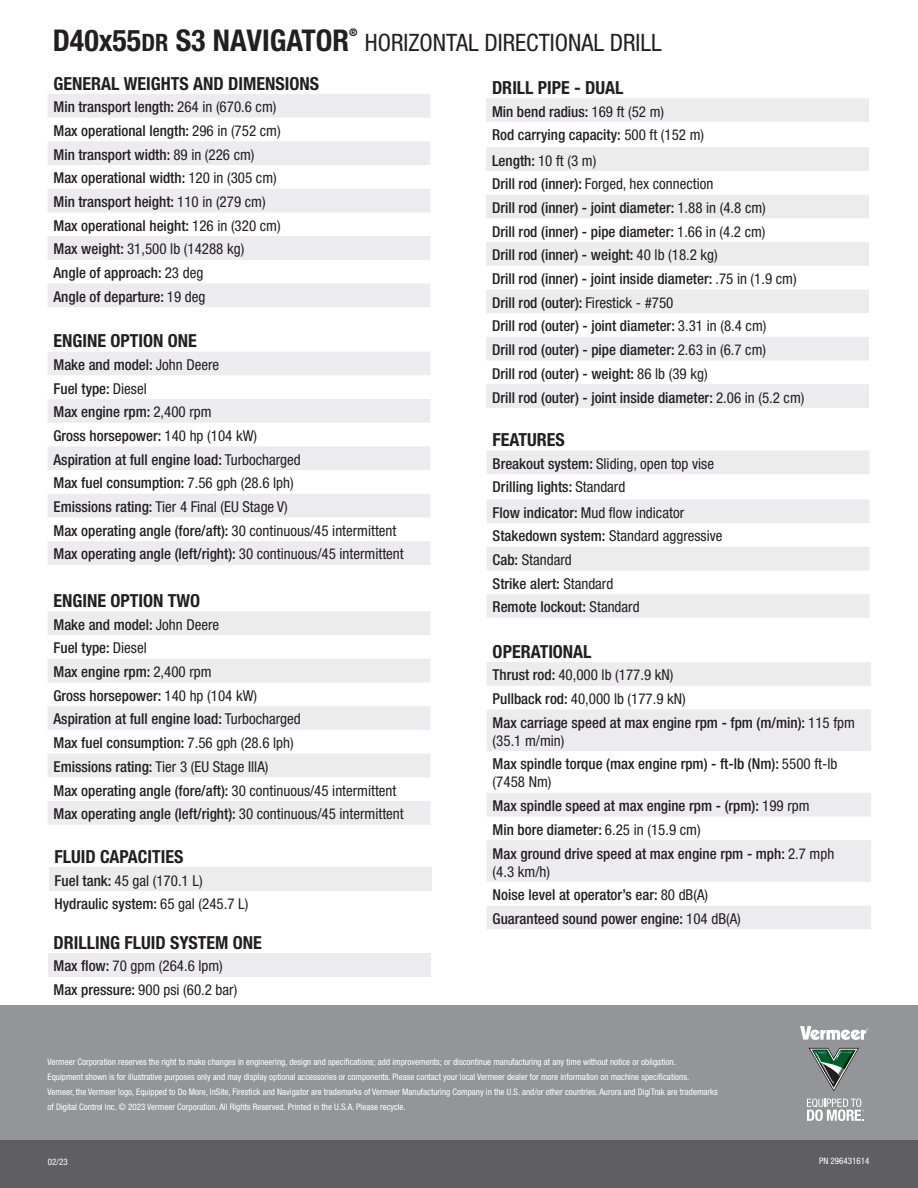
<style>
.page{position:relative;width:918px;height:1188px;background:#fff}
.page>*{position:absolute;margin:0;border:0;box-sizing:border-box;transform-origin:0 0}
.t1{font:700 condensed 30px "Helvetica Neue";color:#231f20}
.t2{font:condensed 24px "Helvetica Neue";color:#231f20}
.t3{font:700 condensed 18px "Helvetica Neue";color:#231f20}
.t4{font:500 condensed 15px/23.7px "Helvetica Neue";color:#231f20}
.t5{font:condensed 15px/23.7px "Helvetica Neue";color:#231f20}
.t6{font:700 condensed 10.5px "Helvetica Neue";color:#231f20}
.t7{font:condensed 9px/15px "Helvetica Neue";color:#fff}
.s1{font-size:24px}
.s2{font-weight:400}
.s3{font-weight:500}
</style>
<div class="page">
<div style="left:0;top:1005px;width:918px;height:151px;background:#939598"></div>
<svg style="left:800px;top:1026px;width:68px;height:14px"></svg>
<svg style="left:807px;top:1098px;width:57px;height:23px"></svg>
<svg style="left:809px;top:1048px;width:50px;height:44px"></svg>
<div style="left:0;top:1140px;width:918px;height:48px;background:#5f5f62"></div>
<svg style="left:487px;top:662px;width:384px;height:267px;fill:#ececee"></svg>
<div style="left:48px;top:953px;width:382px;height:24px;background:#ececee"></div>
<svg style="left:48px;top:94px;width:382px;height:213px;fill:#ececee"></svg>
<svg style="left:48px;top:611px;width:382px;height:214px;fill:#ececee"></svg>
<div style="left:49px;top:867px;width:383px;height:24px;background:#ececee"></div>
<svg style="left:486px;top:98px;width:383px;height:310px;fill:#ececee"></svg>
<svg style="left:487px;top:450px;width:383px;height:168px;fill:#ececee"></svg>
<svg style="left:48px;top:352px;width:382px;height:213px;fill:#ececee"></svg>
<h1 class="t1" style="left:53px;top:22px;width:298px">D40x55<span class="s1">DR</span> S3 NAVIGATOR</h1>
<p class="t6" style="left:349px;top:26px;width:10px">®</p>
<h2 class="t2" style="left:365px;top:29px;width:298px">HORIZONTAL DIRECTIONAL DRILL</h2>
<p class="t3" style="left:54px;top:72px;width:267px">GENERAL WEIGHTS AND DIMENSIONS</p>
<p class="t4" style="left:54px;top:95px;width:229px">Min transport length: <span class="s2">264 in (670.6 cm)<br></span>Max operational length: <span class="s2">296 in (752 cm)<br></span>Min transport width: <span class="s2">89 in (226 cm)<br></span>Max operational width: <span class="s2">120 in (305 cm)<br></span>Min transport height: <span class="s2">110 in (279 cm)<br></span>Max operational height: <span class="s2">126 in (320 cm)<br></span>Max weight: <span class="s2">31,500 lb (14288 kg)<br></span>Angle of approach: <span class="s2">23 deg<br></span>Angle of departure: <span class="s2">19 deg</span></p>
<p class="t3" style="left:54px;top:330px;width:145px">ENGINE OPTION ONE</p>
<p class="t4" style="left:54px;top:353px;width:352px">Make and model: <span class="s2">John Deere<br></span>Fuel type: <span class="s2">Diesel<br></span>Max engine rpm: <span class="s2">2,400 rpm<br></span>Gross horsepower: <span class="s2">140 hp (104 kW)<br></span>Aspiration at full engine load: <span class="s2">Turbocharged<br></span>Max fuel consumption: <span class="s2">7.56 gph (28.6 lph)<br></span>Emissions rating: <span class="s2">Tier 4 Final (EU Stage V)<br></span>Max operating angle (fore/aft): <span class="s2">30 continuous/45 intermittent </span>Max operating angle (left/right): <span class="s2">30 continuous/45 intermittent</span></p>
<p class="t3" style="left:54px;top:590px;width:148px">ENGINE OPTION TWO</p>
<p class="t4" style="left:54px;top:612px;width:352px">Make and model: <span class="s2">John Deere<br></span>Fuel type: <span class="s2">Diesel<br></span>Max engine rpm: <span class="s2">2,400 rpm<br></span>Gross horsepower: <span class="s2">140 hp (104 kW)<br></span>Aspiration at full engine load: <span class="s2">Turbocharged<br></span>Max fuel consumption: <span class="s2">7.56 gph (28.6 lph)<br></span>Emissions rating: <span class="s2">Tier 3 (EU Stage IllA)<br></span>Max operating angle (fore/aft): <span class="s2">30 continuous/45 intermittent </span>Max operating angle (left/right): <span class="s2">30 continuous/45 intermittent</span></p>
<p class="t3" style="left:55px;top:846px;width:130px">FLUID CAPACITIES</p>
<p class="t5" style="left:55px;top:868px;width:195px"><span class="s3">Fuel tank:</span> 45 gal (170.1 L)<br><span class="s3">Hydraulic system:</span> 65 gal (245.7 L)</p>
<p class="t3" style="left:54px;top:931px;width:210px">DRILLING FLUID SYSTEM ONE</p>
<p class="t5" style="left:54px;top:954px;width:185px"><span class="s3">Max flow:</span> 70 gpm (264.6 lpm)<br><span class="s3">Max pressure:</span> 900 psi (60.2 bar)</p>
<p class="t3" style="left:492px;top:77px;width:133px">DRILL PIPE - DUAL</p>
<p class="t4" style="left:492px;top:99px;width:214px">Min bend radius: <span class="s2">169 ft (52 m)<br></span>Rod carrying capacity: <span class="s2">500 ft (152 m)</span></p>
<p class="t4" style="left:492px;top:148px;width:314px">Length: <span class="s2">10 ft (3 m)<br></span>Drill rod (inner): <span class="s2">Forged, hex connection<br></span>Drill rod (inner) - joint diameter: <span class="s2">1.88 in (4.8 cm)<br></span>Drill rod (inner) - pipe diameter: <span class="s2">1.66 in (4.2 cm)<br></span>Drill rod (inner) - weight: <span class="s2">40 lb (18.2 kg)<br></span>Drill rod (inner) - joint inside diameter: <span class="s2">.75 in (1.9 cm)<br></span>Drill rod (outer): <span class="s2">Firestick - #750<br></span>Drill rod (outer) - joint diameter: <span class="s2">3.31 in (8.4 cm)<br></span>Drill rod (outer) - pipe diameter: <span class="s2">2.63 in (6.7 cm)<br></span>Drill rod (outer) - weight: <span class="s2">86 lb (39 kg)<br></span>Drill rod (outer) - joint inside diameter: <span class="s2">2.06 in (5.2 cm)</span></p>
<p class="t3" style="left:493px;top:429px;width:74px">FEATURES</p>
<p class="t4" style="left:493px;top:451px;width:223px">Breakout system: <span class="s2">Sliding, open top vise<br></span>Drilling lights: <span class="s2">Standard</span></p>
<p class="t4" style="left:493px;top:500px;width:231px">Flow indicator: <span class="s2">Mud flow indicator<br></span>Stakedown system: <span class="s2">Standard aggressive<br></span>Cab: <span class="s2">Standard<br></span>Strike alert: <span class="s2">Standard<br></span>Remote lockout: <span class="s2">Standard</span></p>
<p class="t3" style="left:493px;top:641px;width:100px">OPERATIONAL</p>
<p class="t4" style="left:493px;top:663px;width:364px">Thrust rod: <span class="s2">40,000 lb (177.9 kN)<br></span>Pullback rod: <span class="s2">40,000 lb (177.9 kN)<br></span>Max carriage speed at max engine rpm - fpm (m/min): <span class="s2">115 fpm</span></p>
<p class="t4" style="left:493px;top:728px;width:346px"><span class="s2">(35.1 m/min)<br></span>Max spindle torque (max engine rpm) - ft-lb (Nm): <span class="s2">5500 ft-lb</span></p>
<p class="t4" style="left:493px;top:770px;width:343px"><span class="s2">(7458 Nm)<br></span>Max spindle speed at max engine rpm - (rpm): <span class="s2">199 rpm </span>Min bore diameter: <span class="s2">6.25 in (15.9 cm)<br></span>Max ground drive speed at max engine rpm - mph: <span class="s2">2.7 mph</span></p>
<p class="t4" style="left:493px;top:859px;width:250px"><span class="s2">(4.3 km/h)<br></span>Noise level at operator’s ear: <span class="s2">80 dB(A)<br></span>Guaranteed sound power engine: <span class="s2">104 dB(A)</span></p>
<p class="t7" style="left:48px;top:1055px;width:672px">Vermeer Corporation reserves the right to make changes in engineering, design and specifications; add improvements; or discontinue manufacturing at any time without notice or obligation.<br>Equipment shown is for illustrative purposes only and may display optional accessories or components. Please contact your local Vermeer dealer for more information on machine specifications.<br>Vemeer, the Vermeer logo, Equipped to Do More, InSite, Firestick and Navigator are trademarks of Vermeer Manufacturing Company in the U.S. and/or other countries. Aurora and DigiTrak are trademarks of Digital Control Inc. © 2023 Vermeer Corporation. All Rights Reserved. Printed in the U.S.A. Please recycle.</p>
<p class="t7" style="left:48px;top:1155px;width:21px">02/23</p>
<p class="t7" style="left:819px;top:1154px;width:52px">PN 296431614</p>
</div>
